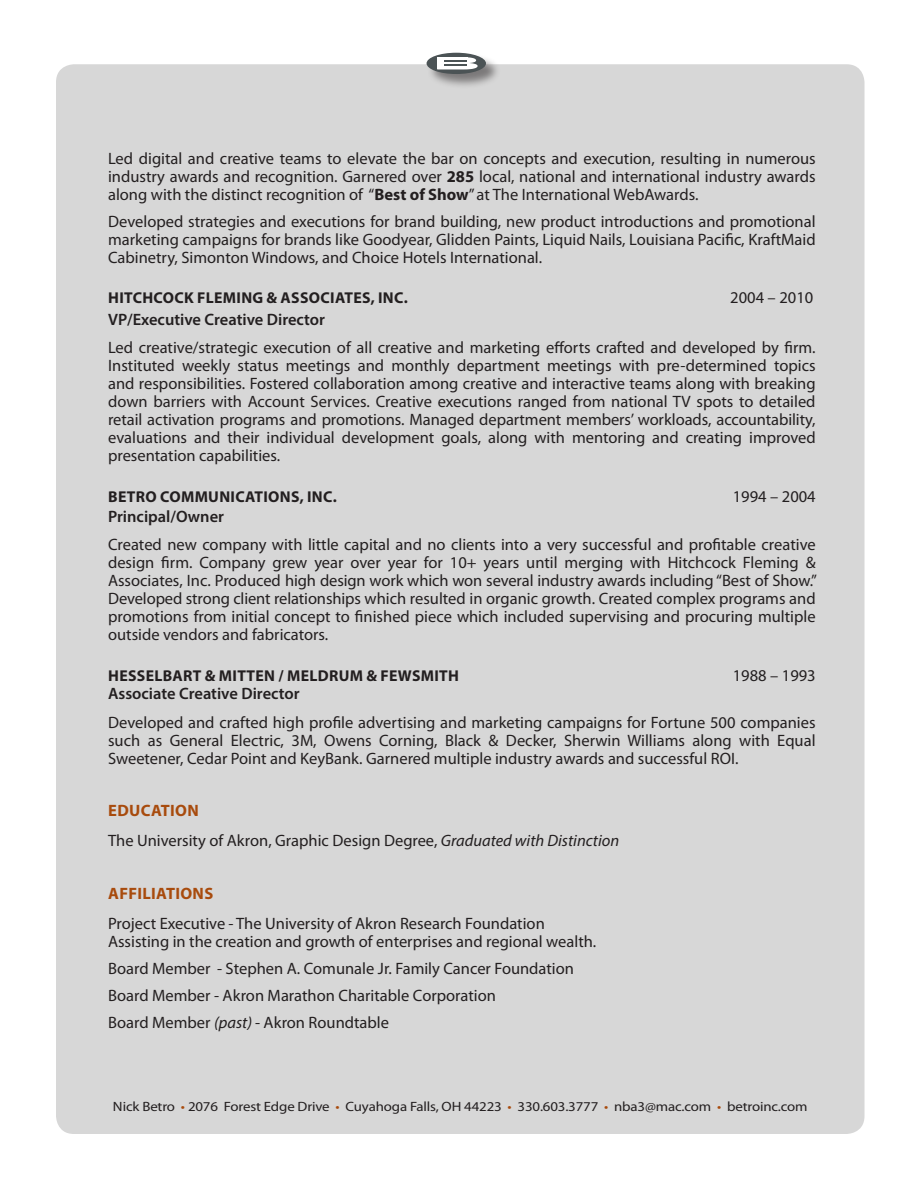
<style>
.page{position:relative;width:918px;height:1188px;background:#fff}
.page>*{position:absolute;margin:0;border:0;box-sizing:border-box;transform-origin:0 0}
.t1{font:16.5px/18px "Myriad Pro";color:#231f20;text-align:justify}
.t2{font:600 16.5px "Myriad Pro";color:#231f20}
.t3{font:700 16.5px "Myriad Pro";letter-spacing:.02em;color:#a84b0d}
.t4{font:700 15.75px "Myriad Pro";letter-spacing:.02em;color:#231f20}
.t5{font:13.5px "Myriad Pro";letter-spacing:-.01em;color:#231f20;scale:1.1 1}
.s1{font-weight:700}
.s2{font-style:italic}
.s3{color:#a84b0d}
</style>
<div class="page">
<div style="left:56px;top:64px;width:809px;height:1070px;background:#d7d7d7;border-radius:18px"></div>
<div style="left:427px;top:53px;width:74px;height:37px;background:#231f20;opacity:.51"></div>
<div style="left:427px;top:53px;width:59px;height:21px;background:#4b5355;border-radius:50%"></div>
<svg style="left:437px;top:57px;width:41px;height:13px"></svg>
<p class="t1" style="left:108px;top:149px;width:709px">Led digital and creative teams to elevate the bar on concepts and execution, resulting in numerous industry awards and recognition. Garnered over <span class="s1">285</span> local, national and international industry awards along with the distinct recognition of “<span class="s1">Best of Show</span>” at The International WebAwards.</p>
<p class="t1" style="left:108px;top:212px;width:709px">Developed strategies and executions for brand building, new product introductions and promotional marketing campaigns for brands like Goodyear, Glidden Paints, Liquid Nails, Louisiana Pacific, KraftMaid Cabinetry, Simonton Windows, and Choice Hotels International.</p>
<p class="t4" style="left:108px;top:288px;width:301px">HITCHCOCK FLEMING &amp; ASSOCIATES, INC.</p>
<p class="t1" style="left:730px;top:289px;width:84px">2004 – 2010</p>
<p class="t2" style="left:108px;top:309px;width:219px">VP/Executive Creative Director</p>
<p class="t1" style="left:108px;top:339px;width:709px">Led creative/strategic execution of all creative and marketing efforts crafted and developed by firm.<br>Instituted weekly status meetings and monthly department meetings with pre-determined topics and responsibilities. Fostered collaboration among creative and interactive teams along with breaking down barriers with Account Services. Creative executions ranged from national TV spots to detailed retail activation programs and promotions. Managed department members’ workloads, accountability, evaluations and their individual development goals, along with mentoring and creating improved presentation capabilities.</p>
<p class="t4" style="left:108px;top:487px;width:230px">BETRO COMMUNICATIONS, INC.</p>
<p class="t1" style="left:733px;top:487px;width:84px">1994 – 2004</p>
<p class="t2" style="left:108px;top:506px;width:118px">Principal/Owner</p>
<p class="t1" style="left:108px;top:535px;width:710px">Created new company with little capital and no clients into a very successful and profitable creative design firm. Company grew year over year for 10+ years until merging with Hitchcock Fleming &amp; Associates, Inc. Produced high design work which won several industry awards including “Best of Show.” Developed strong client relationships which resulted in organic growth. Created complex programs and promotions from initial concept to finished piece which included supervising and procuring multiple outside vendors and fabricators.</p>
<p class="t4" style="left:108px;top:665px;width:352px">HESSELBART &amp; MITTEN / MELDRUM &amp; FEWSMITH</p>
<p class="t1" style="left:733px;top:666px;width:84px">1988 – 1993</p>
<p class="t2" style="left:108px;top:683px;width:193px">Associate Creative Director</p>
<p class="t1" style="left:108px;top:713px;width:709px">Developed and crafted high profile advertising and marketing campaigns for Fortune 500 companies such as General Electric, 3M, Owens Corning, Black &amp; Decker, Sherwin Williams along with Equal Sweetener, Cedar Point and KeyBank. Garnered multiple industry awards and successful ROI.</p>
<p class="t3" style="left:108px;top:800px;width:92px">EDUCATION</p>
<p class="t1" style="left:108px;top:831px;width:513px">The University of Akron, Graphic Design Degree, <span class="s2">Graduated with Distinction</span></p>
<p class="t3" style="left:108px;top:882px;width:107px">AFFILIATIONS</p>
<p class="t1" style="left:108px;top:914px;width:438px">Project Executive - The University of Akron Research Foundation</p>
<p class="t1" style="left:108px;top:932px;width:490px">Assisting in the creation and growth of enterprises and regional wealth.</p>
<p class="t1" style="left:108px;top:959px;width:467px">Board Member - Stephen A. Comunale Jr. Family Cancer Foundation</p>
<p class="t1" style="left:108px;top:986px;width:389px">Board Member - Akron Marathon Charitable Corporation</p>
<p class="t1" style="left:108px;top:1013px;width:283px">Board Member <span class="s2">(past)</span> - Akron Roundtable</p>
<p class="t5" style="left:113px;top:1099px;width:633px">Nick Betro <span class="s3">•</span> 2076 Forest Edge Drive <span class="s3">•</span> Cuyahoga Falls, OH 44223 <span class="s3">•</span> 330.603.3777 <span class="s3">•</span> nba3@mac.com <span class="s3">•</span> betroinc.com</p>
</div>
